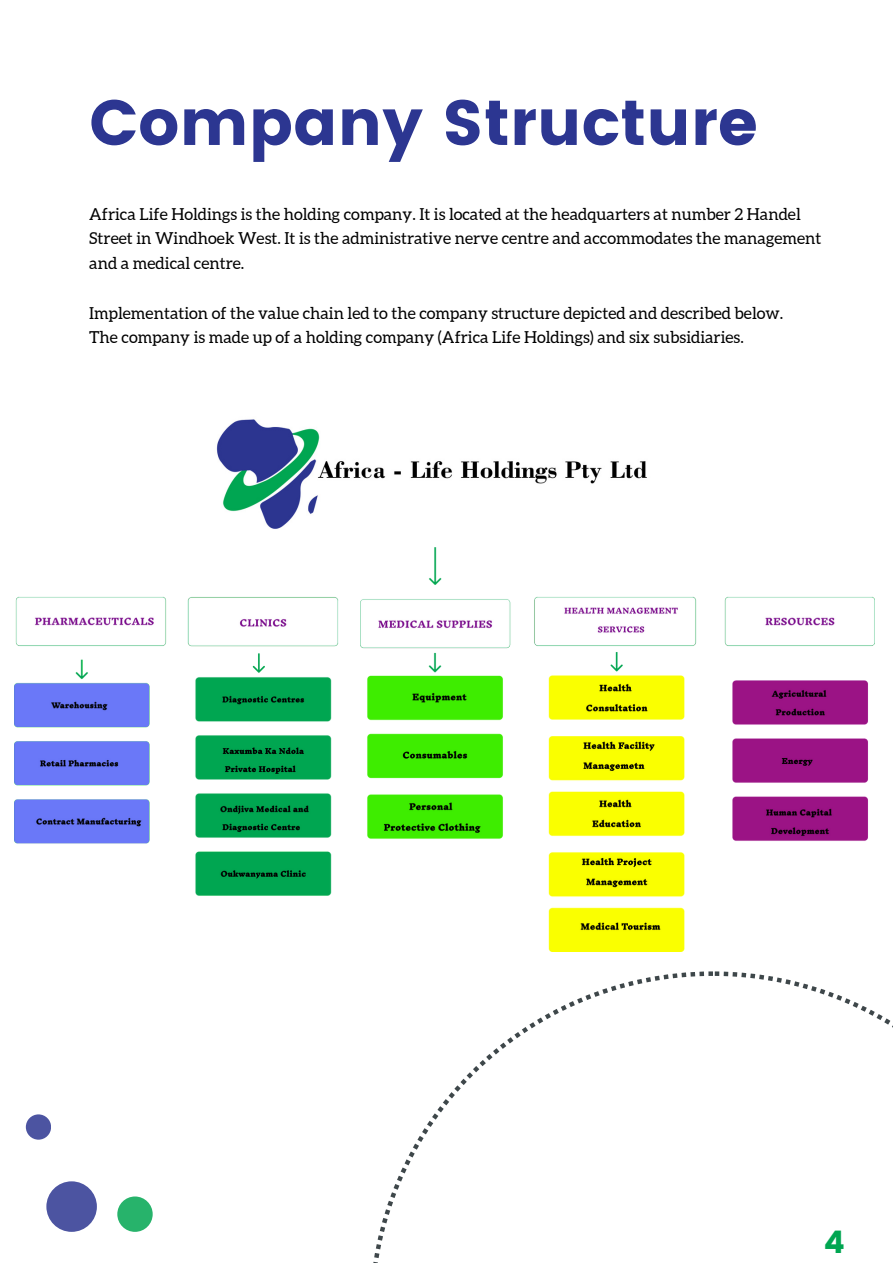
<style>
.page{position:relative;width:893px;height:1264px;background:#fff}
.page>*{position:absolute;margin:0;border:0;box-sizing:border-box;transform-origin:0 0}
.t1{font:63.75px "Poppins";color:#2c3691}
.t2{font:31.05px "Poppins";color:#00a651}
.t3{font:16.5px/24.8px "Aleo";color:#000}
</style>
<div class="page">
<svg style="left:373px;top:971px;width:518px;height:291px"></svg>
<img style="left:15px;top:547px;width:859px;height:404px">
<img style="left:216px;top:419px;width:431px;height:110px">
<div style="left:26px;top:1114px;width:25px;height:25px;background:#4c54a1;border-radius:50%"></div>
<div style="left:117px;top:1196px;width:36px;height:35px;background:#27b36b;border-radius:50%"></div>
<div style="left:46px;top:1181px;width:51px;height:50px;background:#4c54a1;border-radius:50%"></div>
<h1 class="t1" style="left:89px;top:86px;width:670px">Company Structure</h1>
<p class="t3" style="left:89px;top:201px;width:733px">Africa Life Holdings is the holding company. It is located at the headquarters at number 2 Handel<br>Street in Windhoek West. It is the administrative nerve centre and accommodates the management and a medical centre.</p>
<p class="t3" style="left:89px;top:300px;width:695px">Implementation of the value chain led to the company structure depicted and described below.<br>The company is made up of a holding company (Africa Life Holdings) and six subsidiaries.</p>
<h2 class="t2" style="left:823px;top:1224px;width:23px">4</h2>
</div>
